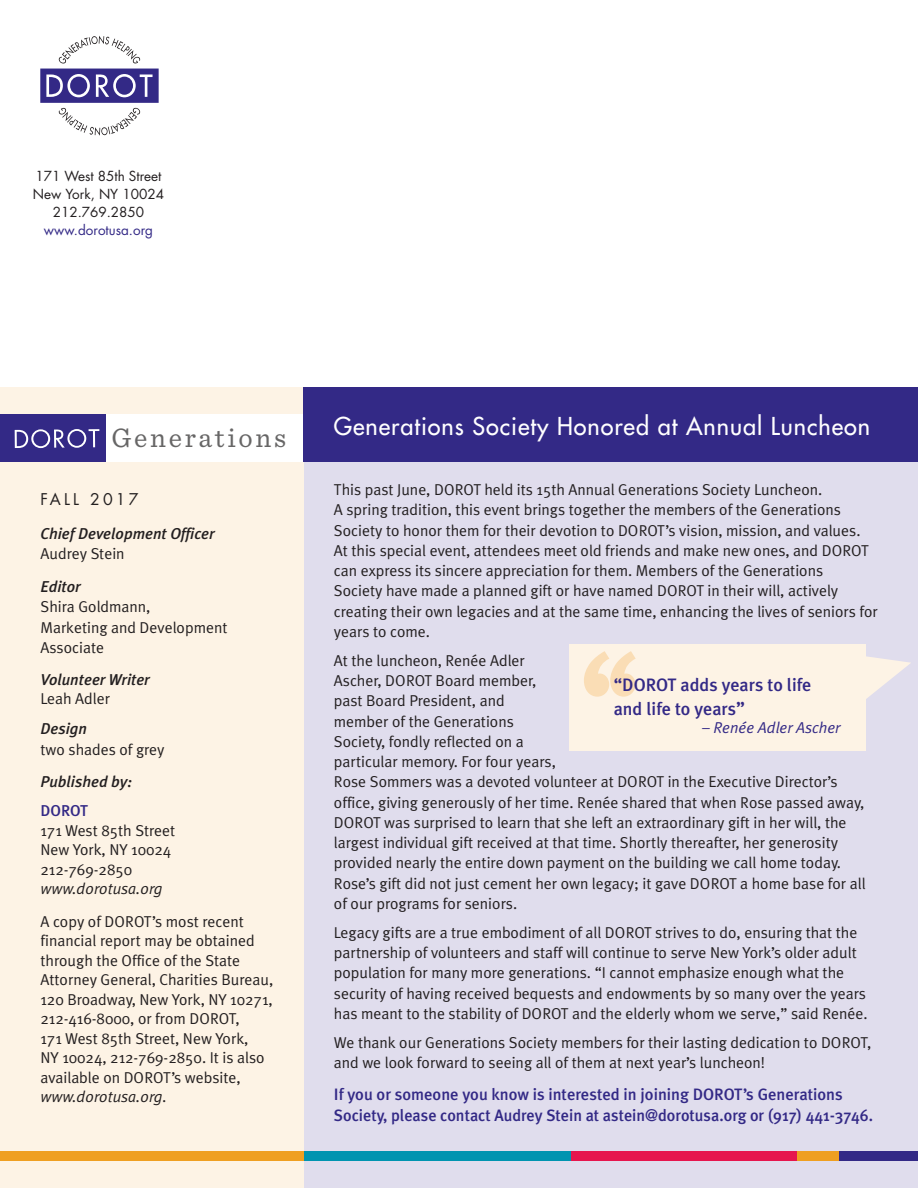
<style>
.page{position:relative;width:918px;height:1188px;background:#fff}
.page>*{position:absolute;margin:0;border:0;box-sizing:border-box;transform-origin:0 0}
.t1{font:169.8px "Meta Plus Normal";color:#faddb5}
.t2{font:27.9px "Sentinel";letter-spacing:.1em;color:#676666}
.t3{font:24px "Futura";letter-spacing:.04em;color:#fff}
.t4{font:500 18px/23.9px "Meta Plus";color:#332986}
.t5{font:500 16.5px/21px "Meta Plus";color:#332986}
.t6{font:15.75px/20.2px "Meta Plus Normal";color:#231f20}
.t7{font:italic 500 15.75px "Meta Plus";color:#231f20}
.t8{font:italic 15.75px "Meta Plus Normal";color:#231f20}
.t9{font:italic 15.75px "Meta Plus Normal";color:#332986}
.t10{font:15.75px "Futura";letter-spacing:.2em;color:#231f20}
.t11{font:500 15.75px "Meta Plus";letter-spacing:-.005em;color:#332986}
.t12{font:13.5px/17.7px "Futura";color:#231f20;text-align:center}
.t13{font:13.5px "Futura";color:#332986}
.s1{font-size:18.75px}
</style>
<div class="page">
<div style="left:302px;top:387px;width:616px;height:801px;background:#e0dded"></div>
<div style="left:0;top:387px;width:304px;height:801px;background:#fdf3e5"></div>
<div style="left:0;top:415px;width:106px;height:47px;background:#332986"></div>
<div style="left:106px;top:415px;width:198px;height:47px;background:#fff"></div>
<svg style="left:15px;top:429px;width:84px;height:19px"></svg>
<div style="left:304px;top:387px;width:614px;height:75px;background:#332986"></div>
<hr style="left:917px;top:209px;width:1px;height:979px;background:#fdf3e5">
<div style="left:569px;top:1151px;width:229px;height:10px;background:#e6164e"></div>
<div style="left:836px;top:1151px;width:82px;height:10px;background:#332986"></div>
<div style="left:304px;top:1151px;width:267px;height:10px;background:#0094b0"></div>
<div style="left:798px;top:1151px;width:41px;height:10px;background:#ef9f21"></div>
<svg style="left:40px;top:36px;width:119px;height:100px"></svg>
<div style="left:0;top:1151px;width:304px;height:10px;background:#ef9f21"></div>
<div style="left:569px;top:644px;width:297px;height:107px;background:#fdf3e5"></div>
<svg style="left:866px;top:656px;width:45px;height:43px"></svg>
<p class="t12" style="left:33px;top:169px;width:133px">171 West 85th Street<br>New York, NY 10024<br>212.769.2850</p>
<p class="t13" style="left:44px;top:223px;width:111px">www.dorotusa.org</p>
<h2 class="t2" style="left:111px;top:428px;width:176px">Generations</h2>
<p class="t10" style="left:40px;top:492px;width:99px">FALL 2017</p>
<p class="t7" style="left:40px;top:524px;width:176px">Chief Development Officer</p>
<p class="t6" style="left:40px;top:543px;width:86px">Audrey Stein</p>
<p class="t7" style="left:40px;top:577px;width:42px">Editor</p>
<p class="t6" style="left:40px;top:597px;width:188px">Shira Goldmann,<br>Marketing and Development<br>Associate</p>
<p class="t7" style="left:40px;top:670px;width:111px">Volunteer Writer</p>
<p class="t6" style="left:40px;top:688px;width:71px">Leah Adler</p>
<p class="t7" style="left:40px;top:720px;width:48px">Design</p>
<p class="t6" style="left:40px;top:739px;width:126px">two shades of grey</p>
<p class="t7" style="left:40px;top:772px;width:93px">Published by:</p>
<p class="t11" style="left:40px;top:801px;width:49px">DOROT</p>
<p class="t6" style="left:40px;top:820px;width:136px;line-height:19.5px">171 West 85th Street<br>New York, NY 10024<br>212-769-2850</p>
<p class="t8" style="left:40px;top:879px;width:124px">www.dorotusa.org</p>
<p class="t6" style="left:40px;top:911px;width:234px;line-height:19.5px">A copy of DOROT’s most recent financial report may be obtained through the Office of the State<br>Attorney General, Charities Bureau,<br>120 Broadway, New York, NY 10271,<br>212-416-8000, or from DOROT,<br>171 West 85th Street, New York,<br>NY 10024, 212-769-2850. It is also available on DOROT’s website,</p>
<p class="t8" style="left:40px;top:1087px;width:128px">www.dorotusa.org.</p>
<h3 class="t3" style="left:334px;top:415px;width:538px">Generations Society Honored at Annual Luncheon</h3>
<p class="t6" style="left:334px;top:480px;width:545px">This past June, DOROT held its 15th Annual Generations Society Luncheon.<br>A spring tradition, this event brings together the members of the Generations Society to honor them for their devotion to DOROT’s vision, mission, and values.<br>At this special event, attendees meet old friends and make new ones, and DOROT can express its sincere appreciation for them. Members of the Generations<br>Society have made a planned gift or have named DOROT in their will, actively creating their own legacies and at the same time, enhancing the lives of seniors for years to come.</p>
<p class="t6" style="left:334px;top:650px;width:533px">At the luncheon, Renée Adler<br>Ascher, DOROT Board member,<br>past Board President, and<br>member of the Generations<br>Society, fondly reflected on a<br>particular memory. For four years,<br>Rose Sommers was a devoted volunteer at DOROT in the Executive Director’s office, giving generously of her time. Renée shared that when Rose passed away, DOROT was surprised to learn that she left an extraordinary gift in her will, the largest individual gift received at that time. Shortly thereafter, her generosity provided nearly the entire down payment on the building we call home today.<br>Rose’s gift did not just cement her own legacy; it gave DOROT a home base for all of our programs for seniors.</p>
<p class="t6" style="left:334px;top:922px;width:535px">Legacy gifts are a true embodiment of all DOROT strives to do, ensuring that the partnership of volunteers and staff will continue to serve New York’s older adult population for many more generations. “I cannot emphasize enough what the security of having received bequests and endowments by so many over the years has meant to the stability of DOROT and the elderly whom we serve,” said Renée.</p>
<p class="t6" style="left:334px;top:1032px;width:539px">We thank our Generations Society members for their lasting dedication to DOROT, and we look forward to seeing all of them at next year’s luncheon!</p>
<p class="t5" style="left:334px;top:1084px;width:541px">If you or someone you know is interested in joining DOROT’s Generations<br>Society, please contact Audrey Stein at astein@dorotusa.org or (917) 441-3746.</p>
<h1 class="t1" style="left:575px;top:614px;width:72px">‘‘</h1>
<p class="t4" style="left:614px;top:673px;width:199px">“DOROT adds years to life and life to years<span class="s1">”</span></p>
<p class="t9" style="left:702px;top:718px;width:140px">– Renée Adler Ascher</p>
</div>
